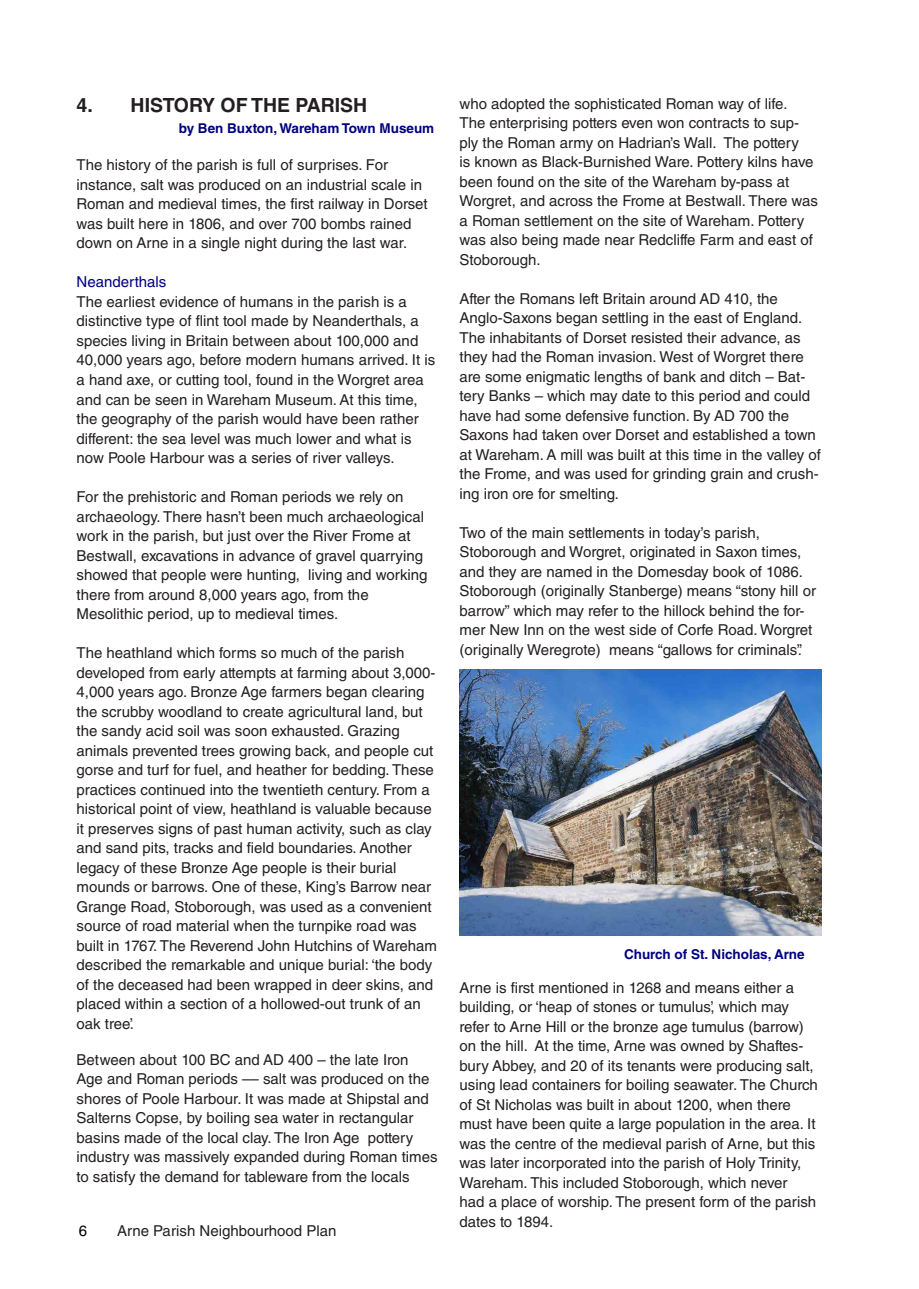
<style>
.page{position:relative;width:919px;height:1289px;background:#fff}
.page>*{position:absolute;margin:0;border:0;box-sizing:border-box;transform-origin:0 0}
.t1{font:700 19.5px "Helvetica LT Std";color:#231f20}
.t2{font:15px/19.5px "Helvetica LT Std";color:#231f20}
.t3{font:15px "Helvetica LT Std";color:#000080}
.t4{font:15px "Helvetica LT Std";color:#000}
.t5{font:700 13.5px "Helvetica LT Std";color:#000080}
</style>
<div class="page">
<img style="left:459px;top:669px;width:362px;height:266px">
<h1 class="t1" style="left:77px;top:93px;width:292px">4. HISTORY OF THE PARISH</h1>
<p class="t5" style="left:179px;top:120px;width:257px">by Ben Buxton, Wareham Town Museum</p>
<p class="t2" style="left:77px;top:155px;width:352px">The history of the parish is full of surprises. For instance, salt was produced on an industrial scale in Roman and medieval times, the first railway in Dorset was built here in 1806, and over 700 bombs rained down on Arne in a single night during the last war.</p>
<p class="t3" style="left:77px;top:273px;width:91px">Neanderthals</p>
<p class="t2" style="left:77px;top:292px;width:360px">The earliest evidence of humans in the parish is a distinctive type of flint tool made by Neanderthals, a species living in Britain between about 100,000 and 40,000 years ago, before modern humans arrived. It is a hand axe, or cutting tool, found in the Worgret area and can be seen in Wareham Museum. At this time, the geography of the parish would have been rather different: the sea level was much lower and what is now Poole Harbour was a series of river valleys.</p>
<p class="t2" style="left:77px;top:487px;width:352px">For the prehistoric and Roman periods we rely on archaeology. There hasn’t been much archaeological work in the parish, but just over the River Frome at Bestwall, excavations in advance of gravel quarrying showed that people were hunting, living and working there from around 8,000 years ago, from the Mesolithic period, up to medieval times.</p>
<p class="t2" style="left:77px;top:643px;width:362px">The heathland which forms so much of the parish developed from early attempts at farming about 3,000- 4,000 years ago. Bronze Age farmers began clearing the scrubby woodland to create agricultural land, but the sandy acid soil was soon exhausted. Grazing animals prevented trees growing back, and people cut gorse and turf for fuel, and heather for bedding. These practices continued into the twentieth century. From a historical point of view, heathland is valuable because it preserves signs of past human activity, such as clay and sand pits, tracks and field boundaries. Another legacy of these Bronze Age people is their burial mounds or barrows. One of these, King’s Barrow near Grange Road, Stoborough, was used as a convenient source of road material when the turnpike road was built in 1767. The Reverend John Hutchins of Wareham described the remarkable and unique burial: ‘the body of the deceased had been wrapped in deer skins, and placed within a section of a hollowed-out trunk of an oak tree’.</p>
<p class="t2" style="left:77px;top:1049px;width:362px">Between about 100 BC and AD 400 – the late Iron Age and Roman periods –– salt was produced on the shores of Poole Harbour. It was made at Shipstal and Salterns Copse, by boiling sea water in rectangular basins made of the local clay. The Iron Age pottery industry was massively expanded during Roman times to satisfy the demand for tableware from the locals</p>
<p class="t4" style="left:79px;top:1221px;width:10px">6</p>
<p class="t2" style="left:117px;top:1220px;width:221px">Arne Parish Neighbourhood Plan</p>
<p class="t2" style="left:459px;top:94px;width:360px">who adopted the sophisticated Roman way of life.<br>The enterprising potters even won contracts to sup&shy;ply the Roman army on Hadrian’s Wall. The pottery<br>is known as Black-Burnished Ware. Pottery kilns have been found on the site of the Wareham by-pass at Worgret, and across the Frome at Bestwall. There was a Roman settlement on the site of Wareham. Pottery was also being made near Redcliffe Farm and east of Stoborough.</p>
<p class="t2" style="left:459px;top:289px;width:363px">After the Romans left Britain around AD 410, the Anglo-Saxons began settling in the east of England.<br>The inhabitants of Dorset resisted their advance, as they had the Roman invasion. West of Worgret there are some enigmatic lengths of bank and ditch – Bat&shy;tery Banks – which may date to this period and could have had some defensive function. By AD 700 the Saxons had taken over Dorset and established a town at Wareham. A mill was built at this time in the valley of the Frome, and was used for grinding grain and crush&shy;ing iron ore for smelting.</p>
<p class="t2" style="left:459px;top:523px;width:358px">Two of the main settlements in today’s parish, Stoborough and Worgret, originated in Saxon times, and they are named in the Domesday book of 1086.<br>Stoborough (originally Stanberge) means “stony hill or barrow” which may refer to the hillock behind the for&shy;mer New Inn on the west side of Corfe Road. Worgret (originally Weregrote) means “gallows for criminals”.</p>
<p class="t5" style="left:624px;top:946px;width:182px">Church of St. Nicholas, Arne</p>
<p class="t2" style="left:459px;top:977px;width:360px">Arne is first mentioned in 1268 and means either a building, or ‘heap of stones or tumulus’, which may refer to Arne Hill or the bronze age tumulus (barrow) on the hill. At the time, Arne was owned by Shaftes&shy;bury Abbey, and 20 of its tenants were producing salt, using lead containers for boiling seawater. The Church of St Nicholas was built in about 1200, when there must have been quite a large population in the area. It was the centre of the medieval parish of Arne, but this was later incorporated into the parish of Holy Trinity, Wareham. This included Stoborough, which never<br>had a place of worship. The present form of the parish dates to 1894.</p>
</div>
